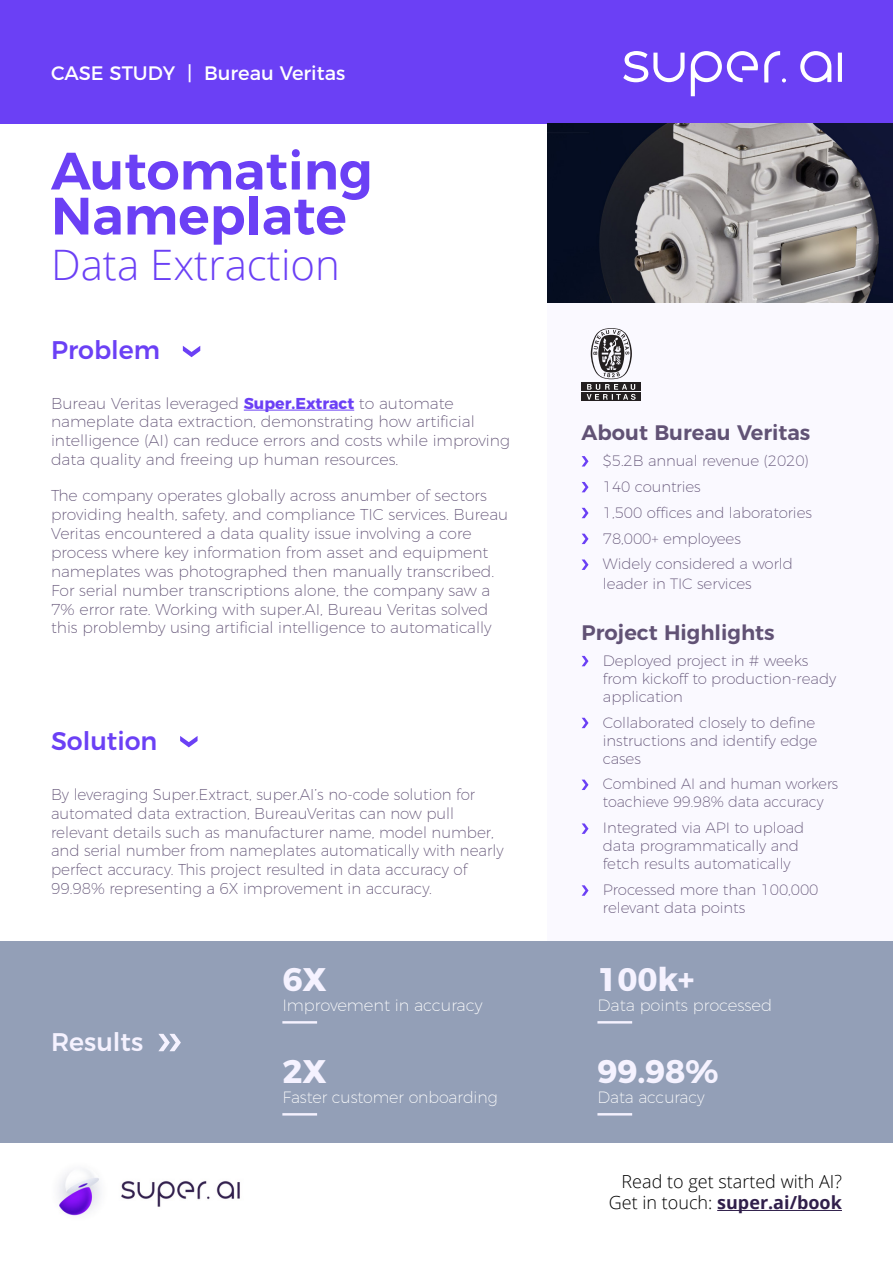
<style>
.page{position:relative;width:893px;height:1263px;background:#fff}
.page>*{position:absolute;margin:0;border:0;box-sizing:border-box;transform-origin:0 0}
.t1{font:600 52.5px/45px "Montserrat";color:#6b40f5}
.t2{font:300 42px "Open Sans";color:#6b40f5}
.t3{font:700 32.7px "Montserrat";letter-spacing:-.005em;color:#f5f2ff}
.t4{font:500 25.5px "Montserrat";color:#6b40f5}
.t5{font:500 25.5px "Montserrat";color:#f5f2ff}
.t6{font:600 21px "Montserrat";color:#615275}
.t7{font:19.5px "Montserrat";color:#fff}
.t8{font:300 18px/21.6px "Open Sans";color:#000;text-align:right}
.t9{font:200 16.35px "Montserrat";letter-spacing:-.005em;color:#fff}
.t10{font:200 15.75px/18.9px "Montserrat";color:#615275}
.t11{font:200 15.75px/18.9px "Montserrat";color:#615275;scale:.96 1}
.t12{font:200 15px/18px "Montserrat";letter-spacing:-.005em;color:#615275}
.t13{font:200 15px/18px "Montserrat";letter-spacing:-.005em;color:#615275;scale:.96 1}
.s1{font-weight:700;color:#6b40f5}
.s2{font-weight:700;color:#301f4a}
</style>
<div class="page">
<div style="left:0;top:0;width:893px;height:123px;background:#6b40f5"></div>
<svg style="left:623px;top:51px;width:219px;height:45px"></svg>
<svg style="left:180px;top:736px;width:18px;height:11px"></svg>
<svg style="left:183px;top:346px;width:17px;height:11px"></svg>
<hr style="left:244px;top:410px;width:110px;height:1px;background:#6b40f5">
<img style="left:58px;top:1169px;width:182px;height:47px">
<div style="left:548px;top:123px;width:345px;height:819px;background:#faf9ff"></div>
<svg style="left:582px;top:456px;width:6px;height:10px"></svg>
<svg style="left:582px;top:482px;width:6px;height:10px"></svg>
<svg style="left:582px;top:508px;width:6px;height:10px"></svg>
<svg style="left:582px;top:534px;width:6px;height:10px"></svg>
<svg style="left:582px;top:559px;width:6px;height:11px"></svg>
<svg style="left:582px;top:656px;width:6px;height:10px"></svg>
<svg style="left:582px;top:718px;width:6px;height:10px"></svg>
<svg style="left:582px;top:780px;width:6px;height:10px"></svg>
<svg style="left:582px;top:823px;width:6px;height:11px"></svg>
<svg style="left:582px;top:885px;width:6px;height:11px"></svg>
<div style="left:582px;top:383px;width:59px;height:8px;background:#231f20"></div>
<div style="left:582px;top:393px;width:59px;height:8px;background:#231f20"></div>
<svg style="left:587px;top:328px;width:49px;height:72px"></svg>
<div style="left:0;top:942px;width:893px;height:201px;background:#939fb7"></div>
<hr style="left:717px;top:1210px;width:125px;height:1px;background:#301f4a">
<svg style="left:158px;top:1034px;width:23px;height:17px"></svg>
<img style="left:548px;top:123px;width:345px;height:180px">
<hr style="left:282px;top:1021px;width:35px;height:2px;background:#f5f2ff">
<hr style="left:282px;top:1113px;width:35px;height:2px;background:#f5f2ff">
<hr style="left:597px;top:1021px;width:35px;height:2px;background:#f5f2ff">
<hr style="left:597px;top:1113px;width:35px;height:2px;background:#f5f2ff">
<p class="t7" style="left:51px;top:58px;width:296px">CASE STUDY | Bureau Veritas</p>
<p class="t1" style="left:51px;top:144px;width:323px">Automating<br>Nameplate</p>
<p class="t2" style="left:51px;top:235px;width:290px">Data Extraction</p>
<p class="t4" style="left:51px;top:330px;width:111px">Problem</p>
<p class="t10" style="left:51px;top:392px;width:460px">Bureau Veritas leveraged <span class="s1">Super.Extract</span> to automate nameplate data extraction, demonstrating how artificial intelligence (AI) can reduce errors and costs while improving data quality and freeing up human resources.</p>
<p class="t10" style="left:51px;top:485px;width:459px">The company operates globally across anumber of sectors providing health, safety, and compliance TIC services. Bureau Veritas encountered a data quality issue involving a core process where key information from asset and equipment nameplates was photographed then manually transcribed.<br>For serial number transcriptions alone, the company saw a 7% error rate. Working with super.AI, Bureau Veritas solved this problemby using artificial intelligence to automatically</p>
<p class="t4" style="left:51px;top:720px;width:108px">Solution</p>
<p class="t11" style="left:51px;top:783px;width:473px">By leveraging Super.Extract, super.AI’s no-code solution for automated data extraction, BureauVeritas can now pull relevant details such as manufacturer name, model number, and serial number from nameplates automatically with nearly perfect accuracy. This project resulted in data accuracy of 99.98% representing a 6X improvement in accuracy.</p>
<p class="t5" style="left:51px;top:1022px;width:94px">Results</p>
<p class="t3" style="left:282px;top:953px;width:46px">6X</p>
<p class="t9" style="left:282px;top:992px;width:202px">Improvement in accuracy</p>
<p class="t3" style="left:282px;top:1045px;width:46px">2X</p>
<p class="t9" style="left:282px;top:1084px;width:217px">Faster customer onboarding</p>
<p class="t6" style="left:582px;top:416px;width:230px">About Bureau Veritas</p>
<p class="t12" style="left:603px;top:450px;width:207px">$5.2B annual revenue (2020)</p>
<p class="t12" style="left:603px;top:476px;width:99px">140 countries</p>
<p class="t12" style="left:603px;top:502px;width:211px">1,500 offices and laboratories</p>
<p class="t12" style="left:603px;top:528px;width:140px">78,000+ employees</p>
<p class="t12" style="left:603px;top:553px;width:191px;line-height:19.8px">Widely considered a world leader in TIC services</p>
<p class="t6" style="left:582px;top:615px;width:194px">Project Highlights</p>
<p class="t12" style="left:603px;top:650px;width:235px">Deployed project in # weeks from kickoff to production-ready application</p>
<p class="t12" style="left:603px;top:712px;width:216px">Collaborated closely to define instructions and identify edge cases</p>
<p class="t13" style="left:603px;top:774px;width:247px">Combined AI and human workers toachieve 99.98% data accuracy</p>
<p class="t12" style="left:603px;top:818px;width:203px">Integrated via API to upload data programmatically and fetch results automatically</p>
<p class="t12" style="left:603px;top:879px;width:217px">Processed more than 100,000 relevant data points</p>
<p class="t3" style="left:597px;top:953px;width:99px">100k+</p>
<p class="t9" style="left:597px;top:992px;width:176px">Data points processed</p>
<p class="t3" style="left:597px;top:1045px;width:123px">99.98%</p>
<p class="t9" style="left:597px;top:1084px;width:109px">Data accuracy</p>
<p class="t8" style="left:609px;top:1170px;width:235px">Read to get started with AI?<br>Get in touch: <span class="s2">super.ai/book</span></p>
</div>
